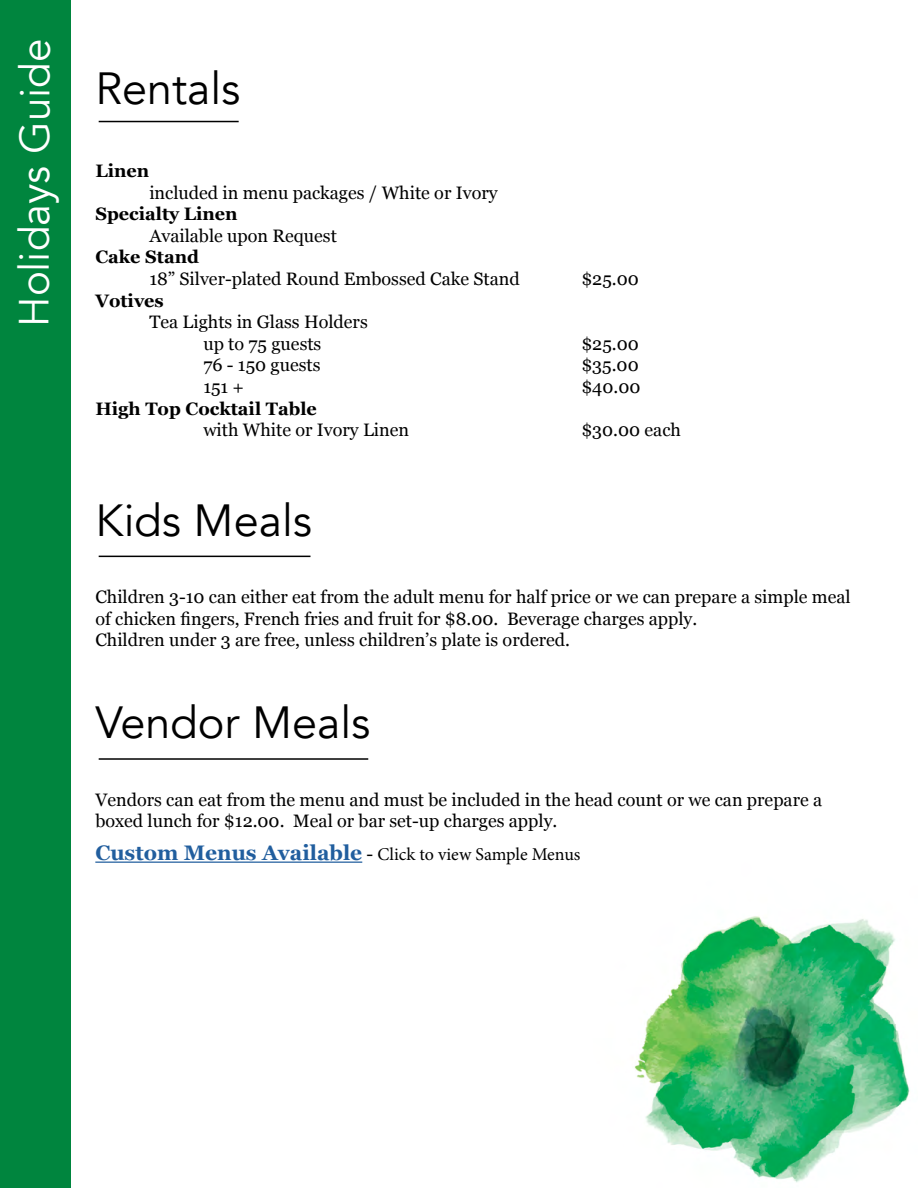
<style>
.page{position:relative;width:918px;height:1188px;background:#fff}
.page>*{position:absolute;margin:0;border:0;box-sizing:border-box;transform-origin:0 0}
.t1{font:45px "Avenir";color:#000}
.t2{font:42px "Avenir";letter-spacing:-.005em;color:#fff}
.t3{font:18px/21.6px "Georgia";color:#000}
.t4{font:700 18px "Georgia";color:#000}
.t5{font:18px "Minion Pro";color:#000}
.s1{font-family:"Georgia";font-weight:700;font-size:21px;color:#215e9e}
.s2{font-family:"Georgia"}
</style>
<div class="page">
<img style="left:634px;top:916px;width:276px;height:267px">
<div style="left:0;top:0;width:70px;height:1188px;background:#00853e"></div>
<hr style="left:95px;top:862px;width:267px;height:1px;background:#215e9e">
<hr style="left:99px;top:121px;width:140px;height:1px;background:#000">
<hr style="left:99px;top:556px;width:211px;height:1px;background:#000">
<hr style="left:99px;top:758px;width:269px;height:2px;background:#000">
<h2 class="t2" style="left:10px;top:327px;width:290px;rotate:-90deg">Holidays Guide</h2>
<h1 class="t1" style="left:95px;top:61px;width:146px">Rentals</h1>
<p class="t4" style="left:95px;top:157px;width:55px">Linen</p>
<p class="t3" style="left:149px;top:181px;width:350px">included in menu packages / White or Ivory</p>
<p class="t4" style="left:95px;top:200px;width:144px">Specialty Linen</p>
<p class="t3" style="left:149px;top:224px;width:189px">Available upon Request</p>
<p class="t4" style="left:95px;top:244px;width:105px">Cake Stand</p>
<p class="t3" style="left:149px;top:267px;width:372px">18” Silver-plated Round Embossed Cake Stand</p>
<p class="t3" style="left:581px;top:267px;width:59px">$25.00</p>
<p class="t4" style="left:95px;top:287px;width:70px">Votives</p>
<p class="t3" style="left:149px;top:311px;width:220px;text-align:center">Tea Lights in Glass Holders up to 75 guests</p>
<p class="t3" style="left:581px;top:332px;width:59px">$25.00</p>
<p class="t3" style="left:203px;top:354px;width:119px">76 - 150 guests</p>
<p class="t3" style="left:581px;top:354px;width:59px">$35.00</p>
<p class="t3" style="left:203px;top:375px;width:42px">151 +</p>
<p class="t3" style="left:581px;top:375px;width:61px">$40.00</p>
<p class="t4" style="left:95px;top:395px;width:223px">High Top Cocktail Table</p>
<p class="t3" style="left:203px;top:419px;width:207px">with White or Ivory Linen</p>
<p class="t3" style="left:581px;top:419px;width:101px">$30.00 each</p>
<h1 class="t1" style="left:95px;top:493px;width:218px">Kids Meals</h1>
<p class="t3" style="left:95px;top:585px;width:757px">Children 3-10 can either eat from the adult menu for half price or we can prepare a simple meal of chicken fingers, French fries and fruit for $8.00. Beverage charges apply.<br>Children under 3 are free, unless children’s plate is ordered.</p>
<h1 class="t1" style="left:95px;top:696px;width:277px">Vendor Meals</h1>
<p class="t3" style="left:95px;top:788px;width:728px">Vendors can eat from the menu and must be included in the head count or we can prepare a boxed lunch for $12.00. Meal or bar set-up charges apply.</p>
<p class="t5" style="left:95px;top:843px;width:487px"><span class="s1">Custom Menus Available</span> <span class="s2">-</span> Click to view Sample Menus</p>
</div>
